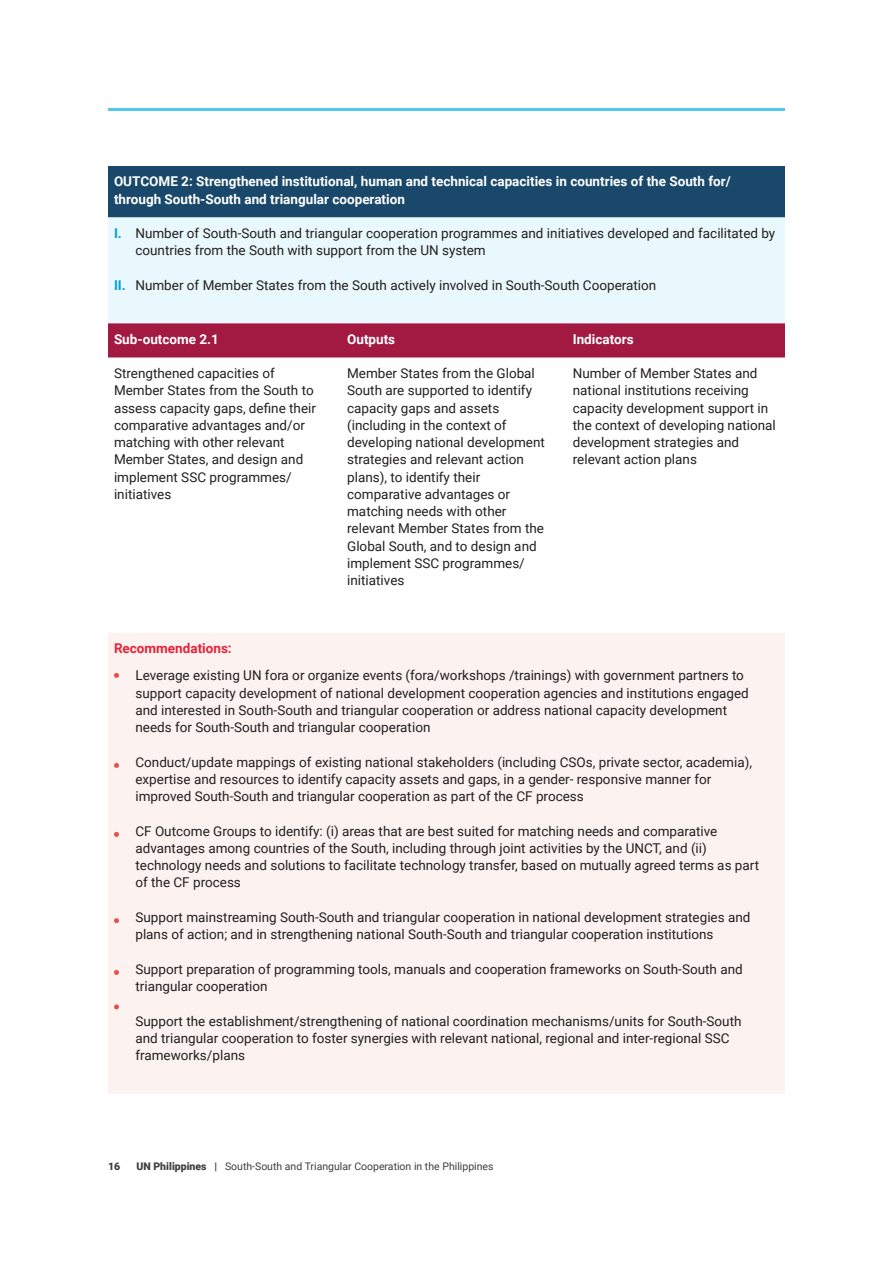
<style>
.page{position:relative;width:893px;height:1263px;background:#fff}
.page>*{position:absolute;margin:0;border:0;box-sizing:border-box;transform-origin:0 0}
.t1{font:13.5px/17.2px "Roboto";color:#231f20}
.t2{font:700 13.5px/17.2px "Roboto";color:#fff}
.t3{font:700 13.5px "Roboto";color:#e6233b}
.t4{font:700 13.5px "Roboto";color:#009edb}
.t5{font:10.5px "Roboto";color:#3e3e3f}
.t6{font:900 10.5px "Roboto";color:#3e3e3f}
.s1{font-weight:900}
</style>
<div class="page">
<hr style="left:108px;top:108px;width:677px;height:3px;background:#51cae8">
<div style="left:108px;top:166px;width:677px;height:51px;background:#19486a"></div>
<div style="left:108px;top:217px;width:677px;height:106px;background:#e9f8fc"></div>
<div style="left:108px;top:323px;width:677px;height:34px;background:#a21942"></div>
<div style="left:108px;top:633px;width:677px;height:461px;background:#fcf3f0"></div>
<svg style="left:114px;top:673px;width:5px;height:5px"></svg>
<svg style="left:114px;top:763px;width:5px;height:5px"></svg>
<svg style="left:114px;top:832px;width:5px;height:5px"></svg>
<svg style="left:114px;top:918px;width:5px;height:5px"></svg>
<svg style="left:114px;top:970px;width:5px;height:5px"></svg>
<svg style="left:114px;top:1004px;width:5px;height:5px"></svg>
<p class="t2" style="left:114px;top:173px;width:618px">OUTCOME 2: Strengthened institutional, human and technical capacities in countries of the South for/ through South-South and triangular cooperation</p>
<p class="t4" style="left:114px;top:224px;width:9px">I.</p>
<p class="t1" style="left:135px;top:224px;width:641px">Number of South-South and triangular cooperation programmes and initiatives developed and facilitated by countries from the South with support from the UN system</p>
<p class="t1" style="left:135px;top:276px;width:522px">Number of Member States from the South actively involved in South-South Cooperation</p>
<p class="t4" style="left:114px;top:275px;width:13px">II.</p>
<p class="t2" style="left:114px;top:330px;width:106px">Sub-outcome 2.1</p>
<p class="t2" style="left:347px;top:330px;width:50px">Outputs</p>
<p class="t2" style="left:573px;top:330px;width:62px">Indicators</p>
<p class="t1" style="left:114px;top:364px;width:204px">Strengthened capacities of<br>Member States from the South to assess capacity gaps, define their comparative advantages and/or matching with other relevant<br>Member States, and design and implement SSC programmes/ initiatives</p>
<p class="t1" style="left:347px;top:364px;width:199px">Member States from the Global<br>South are supported to identify capacity gaps and assets (including in the context of developing national development strategies and relevant action plans), to identify their comparative advantages or matching needs with other relevant Member States from the<br>Global South, and to design and implement SSC programmes/ initiatives</p>
<p class="t1" style="left:573px;top:364px;width:205px">Number of Member States and national institutions receiving capacity development support in the context of developing national development strategies and relevant action plans</p>
<p class="t3" style="left:114px;top:639px;width:119px">Recommendations:</p>
<p class="t1" style="left:135px;top:666px;width:615px">Leverage existing UN fora or organize events (fora/workshops /trainings) with government partners to support capacity development of national development cooperation agencies and institutions engaged and interested in South-South and triangular cooperation or address national capacity development needs for South-South and triangular cooperation</p>
<p class="t1" style="left:135px;top:753px;width:618px">Conduct/update mappings of existing national stakeholders (including CSOs, private sector, academia), expertise and resources to identify capacity assets and gaps, in a gender- responsive manner for improved South-South and triangular cooperation as part of the CF process</p>
<p class="t1" style="left:135px;top:822px;width:625px">CF Outcome Groups to identify: (i) areas that are best suited for matching needs and comparative advantages among countries of the South, including through joint activities by the UNCT, and (ii) technology needs and solutions to facilitate technology transfer, based on mutually agreed terms as part of the CF process</p>
<p class="t1" style="left:135px;top:908px;width:617px">Support mainstreaming South-South and triangular cooperation in national development strategies and plans of action; and in strengthening national South-South and triangular cooperation institutions</p>
<p class="t1" style="left:135px;top:960px;width:609px">Support preparation of programming tools, manuals and cooperation frameworks on South-South and triangular cooperation</p>
<p class="t1" style="left:135px;top:1011px;width:608px">Support the establishment/strengthening of national coordination mechanisms/units for South-South and triangular cooperation to foster synergies with relevant national, regional and inter-regional SSC frameworks/plans</p>
<p class="t6" style="left:108px;top:1159px;width:14px">16</p>
<p class="t5" style="left:136px;top:1159px;width:359px"><span class="s1">UN Philippines |</span> South-South and Triangular Cooperation in the Philippines</p>
</div>
